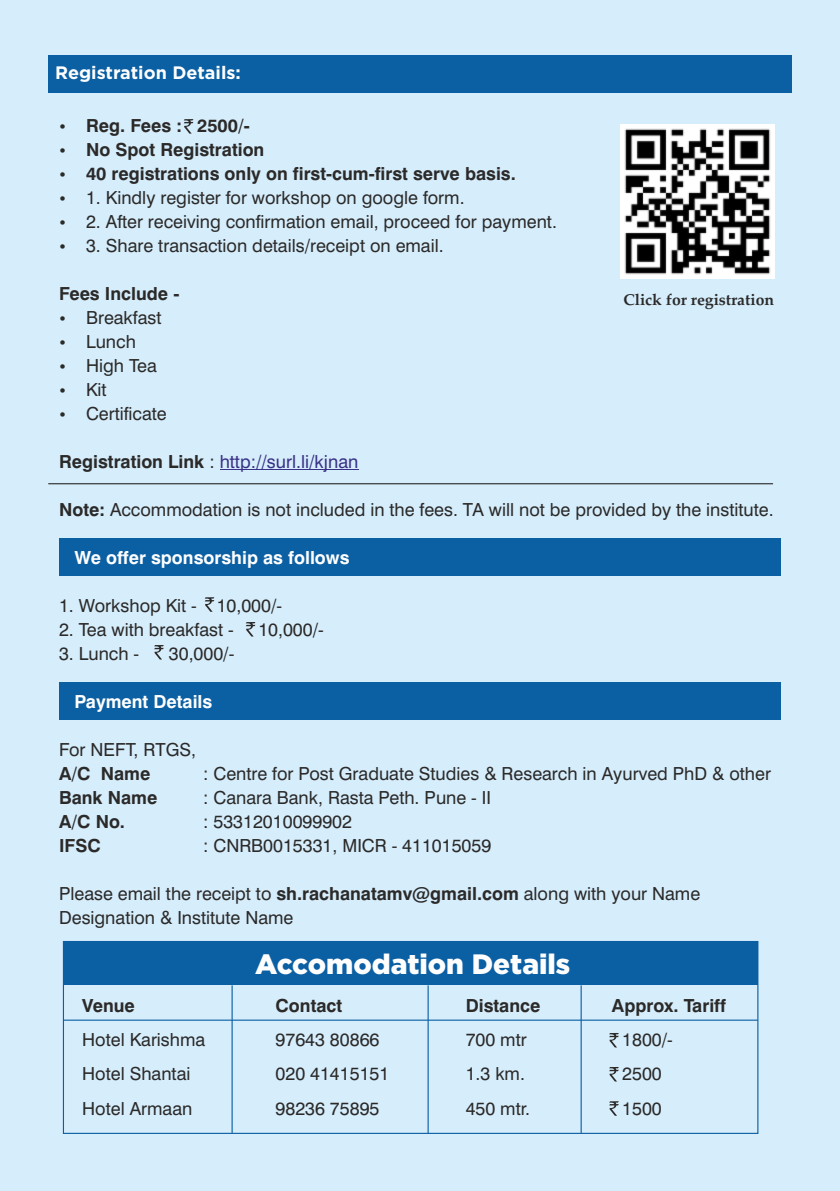
<style>
.page{position:relative;width:840px;height:1191px;background:#fff}
.page>*{position:absolute;margin:0;border:0;box-sizing:border-box;transform-origin:0 0}
.t1{font:900 28px "Gotham";color:#fefefe}
.t2{font:18px/34.4px "Swiss 721 BT";color:#2b2a29}
.t3{font:700 18px/24px "Swiss 721 BT";color:#2b2a29}
.t4{font:700 18px "Swiss 721 BT";color:#fefefe}
.t5{font:18px "Swiss 721 BT";color:#393185}
.t6{font:700 18px "Gotham";color:#fefefe}
.t7{font:700 15.6px "Palatino Linotype";color:#2b2a29}
.s1{font-weight:700;color:#2b2a29}
.s2{color:#2b2a29}
.s3{font-weight:700}
</style>
<div class="page">
<div style="left:0;top:0;width:839px;height:1191px;background:#d6edfc"></div>
<div style="left:60px;top:538px;width:720px;height:38px;background:#0b5fa3"></div>
<div style="left:60px;top:682px;width:720px;height:37px;background:#0b5fa3"></div>
<div style="left:48px;top:55px;width:743px;height:37px;background:#0b5fa3"></div>
<hr style="left:219px;top:469px;width:139px;height:1px;background:#393185">
<hr style="left:48px;top:483px;width:724px;height:1px;background:#2b2a29">
<img style="left:620px;top:125px;width:154px;height:154px">
<div style="left:63px;top:941px;width:694px;height:44px;background:#0b5fa3"></div>
<hr style="left:231px;top:985px;width:1px;height:148px;background:#0b5fa3">
<hr style="left:63px;top:1019px;width:694px;height:1px;background:#0b5fa3">
<hr style="left:427px;top:985px;width:1px;height:148px;background:#0b5fa3">
<div style="left:63px;top:941px;width:695px;height:193px;border:1px solid #0b5fa3"></div>
<svg style="left:184px;top:119px;width:9px;height:15px"></svg>
<hr style="left:580px;top:985px;width:1px;height:148px;background:#0b5fa3">
<svg style="left:609px;top:1067px;width:9px;height:14px"></svg>
<svg style="left:609px;top:1033px;width:9px;height:14px"></svg>
<svg style="left:609px;top:1101px;width:9px;height:14px"></svg>
<svg style="left:205px;top:597px;width:9px;height:15px"></svg>
<svg style="left:246px;top:622px;width:9px;height:14px"></svg>
<svg style="left:154px;top:645px;width:10px;height:14px"></svg>
<p class="t6" style="left:55px;top:64px;width:187px">Registration Details:</p>
<p class="t3" style="left:86px;top:115px;width:431px">Reg. Fees : 2500/-<br>No Spot Registration<br>40 registrations only on first-cum-first serve basis.</p>
<p class="t2" style="left:86px;top:182px;width:380px">1. Kindly register for workshop on google form.</p>
<p class="t2" style="left:86px;top:206px;width:472px">2. After receiving confirmation email, proceed for payment.</p>
<p class="t2" style="left:86px;top:230px;width:359px">3. Share transaction details/receipt on email.</p>
<p class="t3" style="left:59px;top:283px;width:122px">Fees Include -</p>
<p class="t2" style="left:86px;top:307px;width:82px;line-height:24px">Breakfast<br>Lunch<br>High Tea<br>Kit<br>Certificate</p>
<p class="t5" style="left:59px;top:454px;width:300px"><span class="s1">Registration Link</span> <span class="s2">:</span> http://surl.li/kjnan</p>
<p class="t2" style="left:59px;top:494px;width:715px"><span class="s3">Note:</span> Accommodation is not included in the fees. TA will not be provided by the institute.</p>
<p class="t4" style="left:74px;top:550px;width:276px">We offer sponsorship as follows</p>
<p class="t2" style="left:59px;top:590px;width:224px">1. Workshop Kit - 10,000/-</p>
<p class="t2" style="left:59px;top:614px;width:176px">2. Tea with breakfast -</p>
<p class="t2" style="left:258px;top:614px;width:67px">10,000/-</p>
<p class="t2" style="left:59px;top:638px;width:82px">3. Lunch -</p>
<p class="t2" style="left:169px;top:638px;width:67px">30,000/-</p>
<p class="t4" style="left:74px;top:694px;width:139px">Payment Details</p>
<p class="t2" style="left:59px;top:734px;width:138px">For NEFT, RTGS,</p>
<p class="t3" style="left:59px;top:763px;width:93px">A/C Name</p>
<p class="t2" style="left:203px;top:758px;width:569px">: Centre for Post Graduate Studies &amp; Research in Ayurved PhD &amp; other</p>
<p class="t3" style="left:59px;top:787px;width:100px">Bank Name</p>
<p class="t2" style="left:203px;top:782px;width:289px">: Canara Bank, Rasta Peth. Pune - II</p>
<p class="t3" style="left:59px;top:811px;width:67px">A/C No.</p>
<p class="t2" style="left:203px;top:806px;width:150px">: 53312010099902</p>
<p class="t3" style="left:59px;top:835px;width:43px">IFSC</p>
<p class="t2" style="left:203px;top:830px;width:289px">: CNRB0015331, MICR - 411015059</p>
<p class="t2" style="left:59px;top:883px;width:642px;line-height:24px">Please email the receipt to <span class="s3">sh.rachanatamv@gmail.com</span> along with your Name<br>Designation &amp; Institute Name</p>
<p class="t7" style="left:623px;top:293px;width:152px">Click for registration</p>
<p class="t3" style="left:82px;top:994px;width:54px">Venue</p>
<p class="t2" style="left:82px;top:1024px;width:124px">Hotel Karishma<br>Hotel Shantai<br>Hotel Armaan</p>
<h1 class="t1" style="left:255px;top:953px;width:316px">Accomodation Details</h1>
<p class="t3" style="left:465px;top:994px;width:76px">Distance</p>
<p class="t2" style="left:465px;top:1024px;width:66px">700 mtr<br>1.3 km.<br>450 mtr.</p>
<p class="t3" style="left:275px;top:994px;width:68px">Contact</p>
<p class="t2" style="left:275px;top:1024px;width:115px">97643 80866<br>020 41415151<br>98236 75895</p>
<p class="t3" style="left:611px;top:994px;width:115px">Approx. Tariff</p>
<p class="t2" style="left:622px;top:1024px;width:52px">1800/-<br>2500<br>1500</p>
</div>
